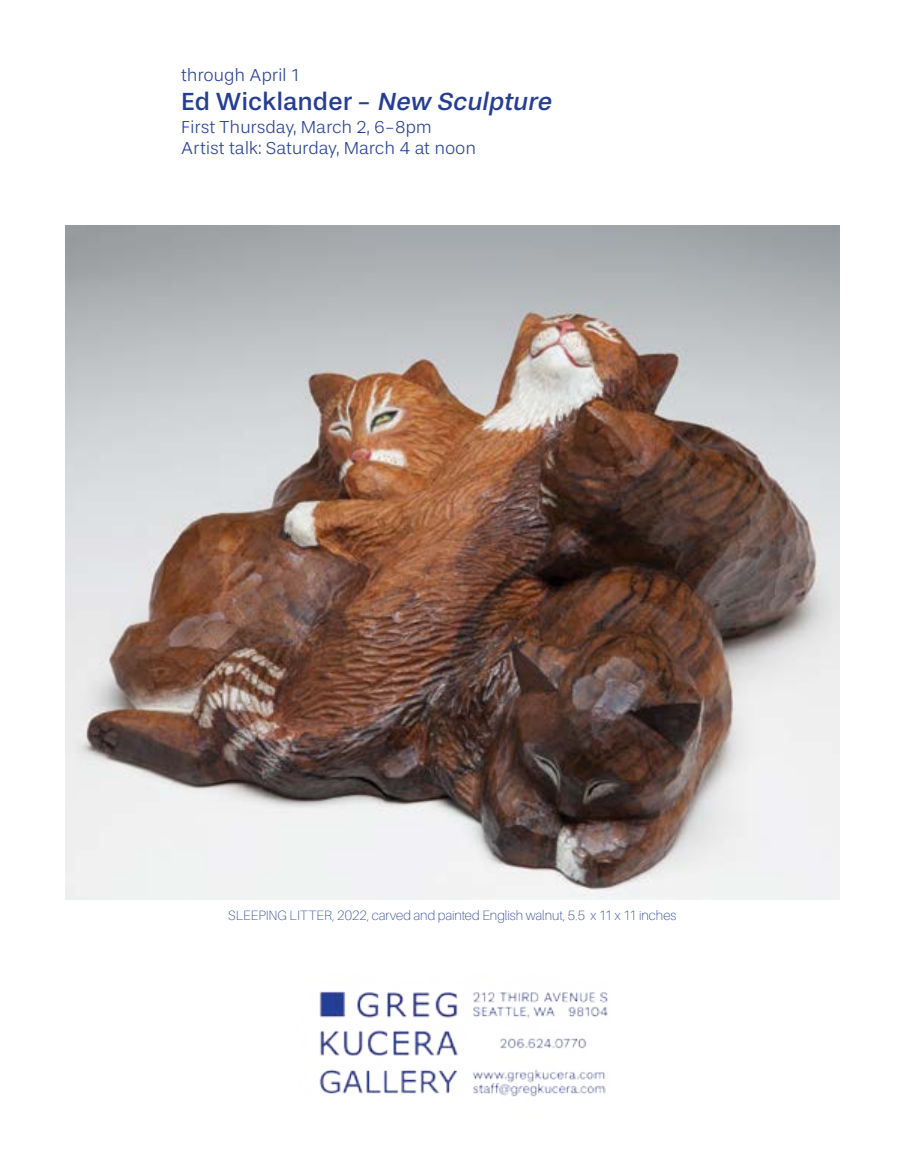
<style>
.page{position:relative;width:905px;height:1175px;background:#fff}
.page>*{position:absolute;margin:0;border:0;box-sizing:border-box;transform-origin:0 0}
.t1{font:25.5px "Stevie Sans";letter-spacing:-.005em;color:#243e95}
.t2{font:300 18px/21.6px "Stevie Sans";letter-spacing:-.01em;color:#243e95}
.t3{font:100 13.5px "Aileron";color:#243e95}
.s1{font-style:italic}
</style>
<div class="page">
<img style="left:66px;top:225px;width:773px;height:674px">
<img style="left:319px;top:991px;width:289px;height:106px">
<p class="t2" style="left:181px;top:65px;width:120px">through April 1</p>
<h1 class="t1" style="left:181px;top:86px;width:377px">Ed Wicklander - <span class="s1">New Sculpture</span></h1>
<p class="t2" style="left:181px;top:116px;width:296px">First Thursday, March 2, 6-8pm<br>Artist talk: Saturday, March 4 at noon</p>
<p class="t3" style="left:228px;top:907px;width:450px">SLEEPING LITTER, 2022, carved and painted English walnut, 5.5 x 11 x 11 inches</p>
</div>
